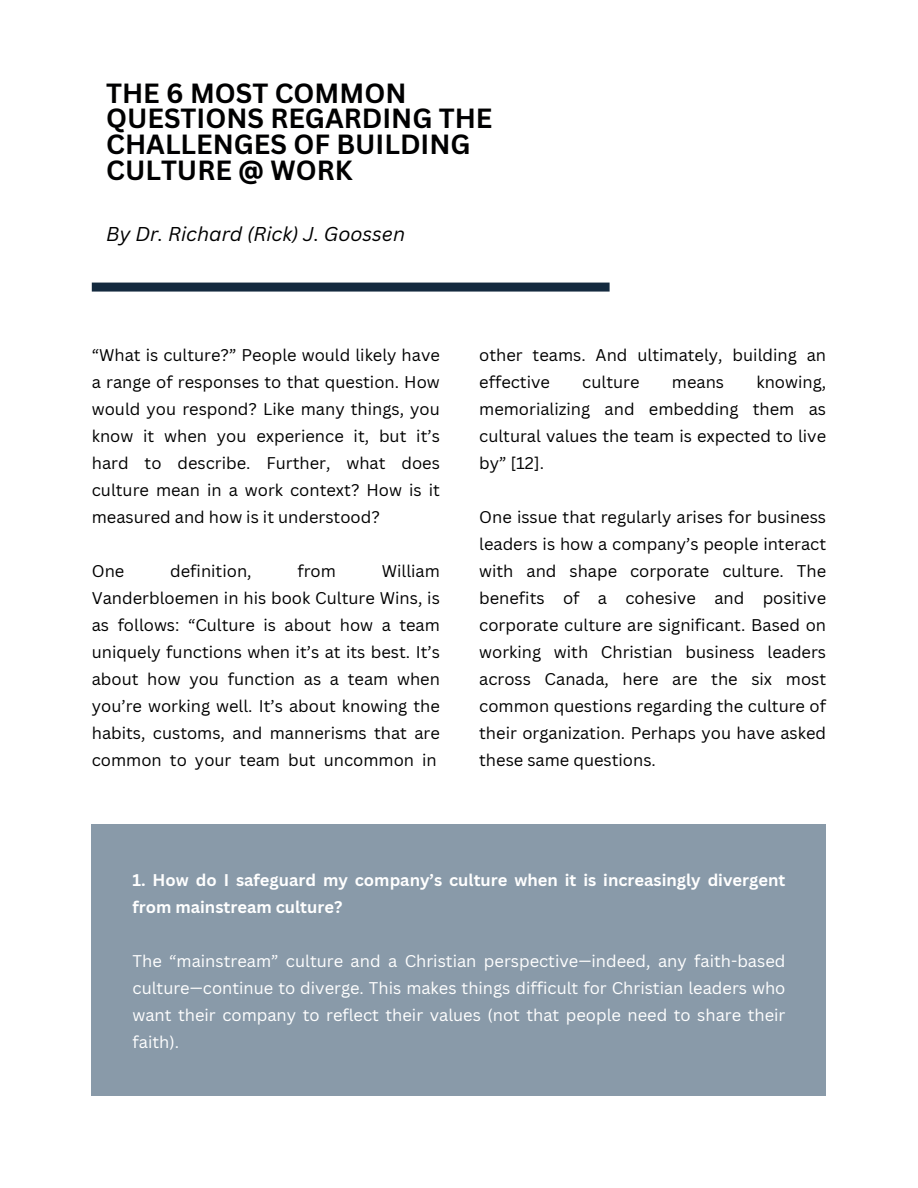
<style>
.page{position:relative;width:918px;height:1188px;background:#fff}
.page>*{position:absolute;margin:0;border:0;box-sizing:border-box;transform-origin:0 0}
.t1{font:700 27px/25.8px "Canva Sans";color:#000001}
.t2{font:italic 19.5px "Canva Sans";color:#000001}
.t3{font:16.5px/27px "Canva Sans";color:#000001;text-align:justify}
.t4{font:16.5px/27px "Canva Sans";color:#fff;text-align:justify}
.t5{font:700 16.5px/27px "Canva Sans";color:#fff}
</style>
<div class="page">
<div style="left:92px;top:825px;width:734px;height:271px;background:#899aa9"></div>
<div style="left:92px;top:283px;width:518px;height:9px;background:#142a3f"></div>
<p class="t1" style="left:106px;top:79px;width:388px">THE 6 MOST COMMON<br>QUESTIONS REGARDING THE<br>CHALLENGES OF BUILDING<br>CULTURE @ WORK</p>
<p class="t2" style="left:106px;top:220px;width:301px">By Dr. Richard (Rick) J. Goossen</p>
<h1 class="t3" style="left:92px;top:341px;width:350px">“What is culture?” People would likely have a range of responses to that question. How would you respond? Like many things, you know it when you experience it, but it’s hard to describe. Further, what does culture mean in a work context? How is it measured and how is it understood?</h1>
<h2 class="t3" style="left:92px;top:557px;width:34px">One</h2>
<h2 class="t3" style="left:170px;top:557px;width:83px">definition,</h2>
<h2 class="t3" style="left:297px;top:557px;width:40px">from</h2>
<h2 class="t3" style="left:92px;top:557px;width:350px;text-indent:290px">William Vanderbloemen in his book Culture Wins, is as follows: “Culture is about how a team uniquely functions when it’s at its best. It’s about how you function as a team when you’re working well. It’s about knowing the habits, customs, and mannerisms that are common to your team but uncommon in</h2>
<p class="t3" style="left:479px;top:341px;width:348px">other teams. And ultimately, building an effective</p>
<p class="t3" style="left:479px;top:368px;width:348px;text-indent:277px">knowing, memorializing and embedding them as cultural values the team is expected to live by” [12].</p>
<p class="t3" style="left:479px;top:503px;width:348px">One issue that regularly arises for business leaders is how a company’s people interact with and shape corporate culture. The benefits of a cohesive and positive corporate culture are significant. Based on working with Christian business leaders across Canada, here are the six most common questions regarding the culture of their organization. Perhaps you have asked these same questions.</p>
<p class="t3" style="left:582px;top:368px;width:59px">culture</p>
<p class="t3" style="left:672px;top:368px;width:54px">means</p>
<p class="t5" style="left:133px;top:866px;width:654px">1. How do I safeguard my company’s culture when it is increasingly divergent from mainstream culture?</p>
<p class="t4" style="left:133px;top:947px;width:654px">The “mainstream” culture and a Christian perspective—indeed, any faith-based culture—continue to diverge. This makes things difficult for Christian leaders who want their company to reflect their values (not that people need to share their faith).</p>
</div>
